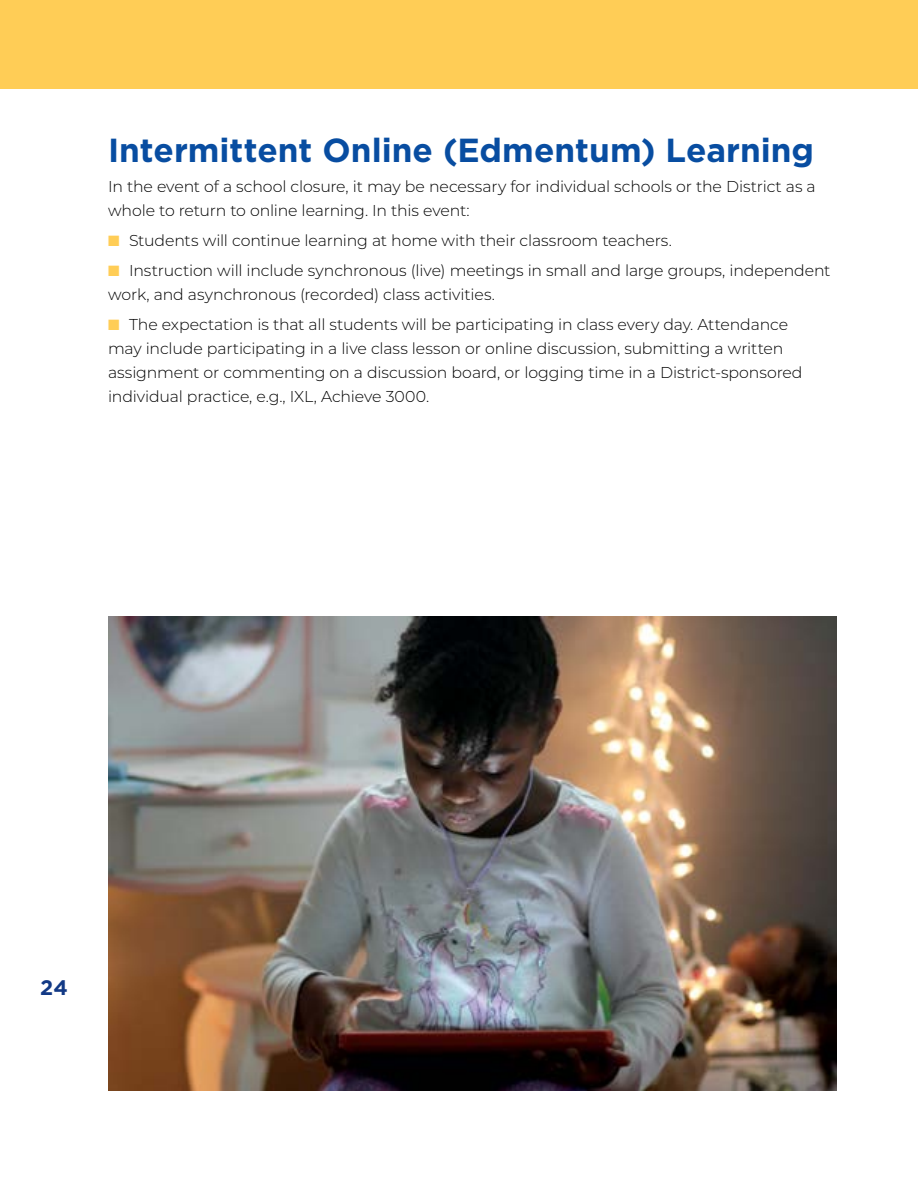
<style>
.page{position:relative;width:918px;height:1188px;background:#fff}
.page>*{position:absolute;margin:0;border:0;box-sizing:border-box;transform-origin:0 0}
.t1{font:700 33.3px "Gotham";color:#084da1}
.t2{font:700 21px "Gotham";color:#123985}
.t3{font:300 15.75px/24px "Montserrat";letter-spacing:-.01em;color:#000}
.s1{color:#ffcd56}
</style>
<div class="page">
<div style="left:0;top:0;width:918px;height:89px;background:#ffcd56"></div>
<img style="left:108px;top:617px;width:729px;height:473px">
<h1 class="t1" style="left:108px;top:128px;width:708px">Intermittent Online (Edmentum) Learning</h1>
<p class="t3" style="left:108px;top:174px;width:709px">In the event of a school closure, it may be necessary for individual schools or the District as a whole to return to online learning. In this event:</p>
<p class="t3" style="left:108px;top:228px;width:565px"><span class="s1">■</span> Students will continue learning at home with their classroom teachers.</p>
<p class="t3" style="left:108px;top:258px;width:724px"><span class="s1">■</span> Instruction will include synchronous (live) meetings in small and large groups, independent work, and asynchronous (recorded) class activities.</p>
<p class="t3" style="left:108px;top:312px;width:696px"><span class="s1">■</span> The expectation is that all students will be participating in class every day. Attendance may include participating in a live class lesson or online discussion, submitting a written assignment or commenting on a discussion board, or logging time in a District-sponsored individual practice, e.g., IXL, Achieve 3000.</p>
<h2 class="t2" style="left:40px;top:974px;width:29px">24</h2>
</div>
